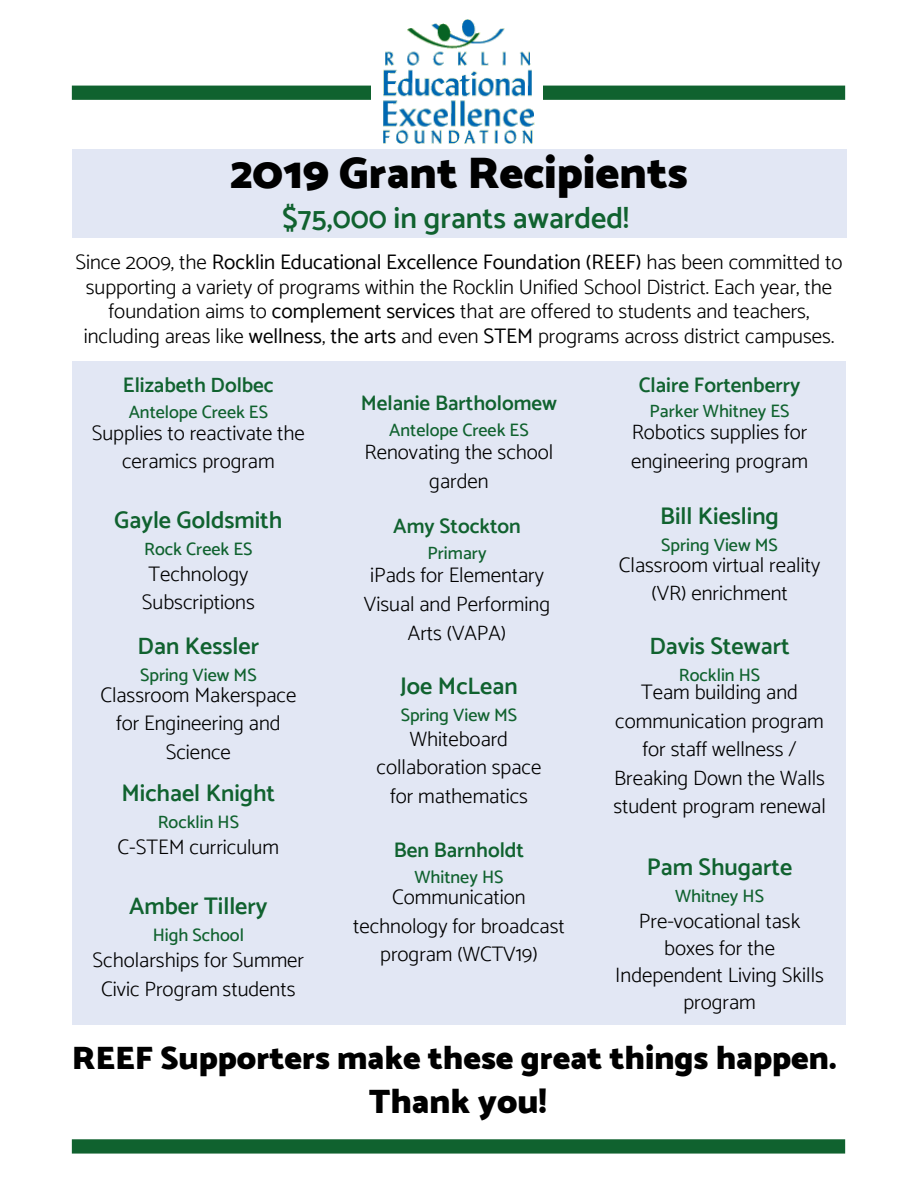
<style>
.page{position:relative;width:918px;height:1188px;background:#fff}
.page>*{position:absolute;margin:0;border:0;box-sizing:border-box;transform-origin:0 0}
.t1{font:900 45px "Catamaran";color:#000}
.t2{font:900 34.5px "Catamaran";color:#000}
.t3{font:900 33px "Catamaran";color:#000}
.t4{font:600 30px "Catamaran";color:#10622f}
.t5{font:600 24px "Catamaran";color:#10622f}
.t6{font:300 21px/28.5px "Catamaran";color:#000;text-align:center}
.t7{font:600 21px "Catamaran";color:#10622f}
.t8{font:500 18px "Catamaran";color:#10622f}
.s1{font-weight:400}
</style>
<div class="page">
<svg style="left:72px;top:86px;width:773px;height:14px;background:#126331"></svg>
<div style="left:371px;top:9px;width:172px;height:144px;background:#fff"></div>
<img style="left:384px;top:19px;width:151px;height:124px">
<div style="left:72px;top:149px;width:774px;height:89px;background:#e2e7f4"></div>
<div style="left:72px;top:361px;width:773px;height:664px;background:#e2e7f4"></div>
<svg style="left:72px;top:1139px;width:773px;height:15px;background:#1b6938"></svg>
<h1 class="t1" style="left:230px;top:139px;width:459px">2019 Grant Recipients</h1>
<h3 class="t4" style="left:282px;top:200px;width:348px">$75,000 in grants awarded!</h3>
<p class="t6" style="left:75px;top:249px;width:769px;line-height:24.8px">Since 2009, the <span class="s1">Rocklin Educational Excellence Foundation (REEF)</span> has been committed to supporting a variety of programs within the Rocklin Unified School District. Each year, the foundation aims to <span class="s1">complement services</span> that are offered to students and teachers, including areas like <span class="s1">wellness</span>, <span class="s1">the arts</span> and even <span class="s1">STEM</span> programs across district campuses.</p>
<p class="t7" style="left:123px;top:373px;width:152px">Elizabeth Dolbec</p>
<p class="t8" style="left:129px;top:402px;width:141px">Antelope Creek ES</p>
<p class="t6" style="left:92px;top:418px;width:215px">Supplies to reactivate the ceramics program</p>
<p class="t7" style="left:361px;top:390px;width:198px">Melanie Bartholomew</p>
<p class="t8" style="left:389px;top:419px;width:141px">Antelope Creek ES</p>
<p class="t6" style="left:365px;top:438px;width:190px">Renovating the school garden</p>
<p class="t7" style="left:639px;top:372px;width:163px">Claire Fortenberry</p>
<p class="t8" style="left:650px;top:401px;width:141px">Parker Whitney ES</p>
<p class="t6" style="left:631px;top:418px;width:178px;text-align:left">Robotics supplies for engineering program</p>
<p class="t5" style="left:660px;top:502px;width:120px">Bill Kiesling</p>
<p class="t8" style="left:661px;top:535px;width:118px">Spring View MS</p>
<p class="t5" style="left:114px;top:506px;width:170px">Gayle Goldsmith</p>
<p class="t8" style="left:144px;top:538px;width:110px">Rock Creek ES</p>
<p class="t6" style="left:142px;top:559px;width:114px">Technology<br>Subscriptions</p>
<p class="t6" style="left:364px;top:561px;width:188px">iPads for Elementary<br>Visual and Performing<br>Arts (VAPA)</p>
<p class="t7" style="left:393px;top:514px;width:129px">Amy Stockton</p>
<p class="t8" style="left:428px;top:542px;width:60px">Primary</p>
<p class="t6" style="left:619px;top:550px;width:203px">Classroom virtual reality (VR) enrichment</p>
<p class="t5" style="left:649px;top:631px;width:142px">Davis Stewart</p>
<p class="t8" style="left:679px;top:664px;width:83px">Rocklin HS</p>
<p class="t6" style="left:613px;top:678px;width:214px">Team building and communication program for staff wellness /<br>Breaking Down the Walls student program renewal</p>
<p class="t5" style="left:138px;top:632px;width:123px">Dan Kessler</p>
<p class="t8" style="left:140px;top:665px;width:118px">Spring View MS</p>
<p class="t5" style="left:400px;top:672px;width:119px">Joe McLean</p>
<p class="t8" style="left:401px;top:704px;width:118px">Spring View MS</p>
<p class="t6" style="left:377px;top:724px;width:166px">Whiteboard collaboration space for mathematics</p>
<p class="t6" style="left:100px;top:680px;width:198px">Classroom Makerspace for Engineering and<br>Science</p>
<p class="t5" style="left:122px;top:779px;width:155px">Michael Knight</p>
<p class="t8" style="left:158px;top:812px;width:83px">Rocklin HS</p>
<p class="t6" style="left:118px;top:832px;width:163px">C-STEM curriculum</p>
<p class="t7" style="left:394px;top:837px;width:132px">Ben Barnholdt</p>
<p class="t8" style="left:415px;top:866px;width:90px">Whitney HS</p>
<p class="t6" style="left:353px;top:883px;width:213px">Communication technology for broadcast program (WCTV19)</p>
<p class="t5" style="left:647px;top:853px;width:147px">Pam Shugarte</p>
<p class="t8" style="left:675px;top:886px;width:90px">Whitney HS</p>
<p class="t5" style="left:129px;top:892px;width:140px">Amber Tillery</p>
<p class="t8" style="left:153px;top:925px;width:93px">High School</p>
<p class="t6" style="left:93px;top:946px;width:213px">Scholarships for Summer<br>Civic Program students</p>
<p class="t6" style="left:615px;top:907px;width:210px;line-height:27.3px">Pre-vocational task boxes for the<br>Independent Living Skills program</p>
<h3 class="t3" style="left:72px;top:1033px;width:767px">REEF Supporters make these great things happen.</h3>
<h2 class="t2" style="left:369px;top:1076px;width:179px">Thank you!</h2>
</div>
